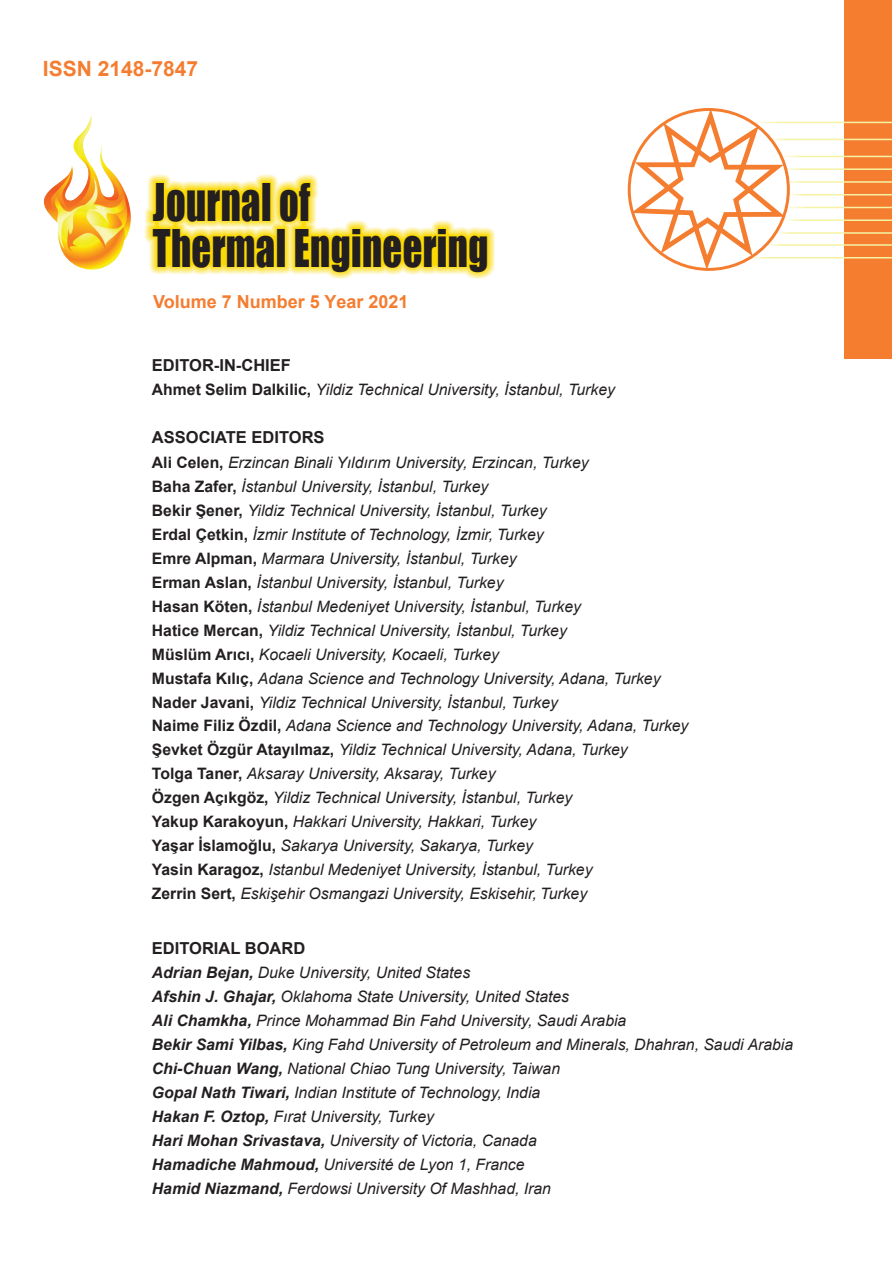
<style>
.page{position:relative;width:893px;height:1263px;background:#fff}
.page>*{position:absolute;margin:0;border:0;box-sizing:border-box;transform-origin:0 0}
.t1{font:47.7px/45.9px "Impact";letter-spacing:.01em;color:#231f20;scale:.81 1}
.t2{font:700 21px "Arial";color:#f47d30}
.t3{font:700 18px "Arial";color:#f47d30}
.t4{font:700 16.5px "Arial";color:#231f20}
.t5{font:italic 15.75px/24px "Arial";color:#231f20}
.s1{font-style:inherit}
.s2{font-weight:700;font-style:normal}
.s3{font-weight:700}
</style>
<div class="page">
<div style="left:845px;top:0;width:47px;height:158px;background:#f47d30"></div>
<div style="left:845px;top:157px;width:47px;height:202px;background:#f47d30"></div>
<hr style="left:729px;top:122px;width:163px;height:1px;background:#f5f3a3">
<hr style="left:760px;top:139px;width:132px;height:1px;background:#f5f3a3">
<hr style="left:771px;top:156px;width:121px;height:1px;background:#f5f3a3">
<hr style="left:771px;top:168px;width:121px;height:2px;background:#f5f3a3">
<hr style="left:779px;top:181px;width:113px;height:2px;background:#f5f3a3">
<hr style="left:784px;top:194px;width:108px;height:1px;background:#f5f3a3">
<hr style="left:779px;top:219px;width:113px;height:2px;background:#f5f3a3">
<hr style="left:774px;top:207px;width:118px;height:1px;background:#f5f3a3">
<hr style="left:771px;top:232px;width:121px;height:2px;background:#f5f3a3">
<hr style="left:760px;top:244px;width:132px;height:2px;background:#f5f3a3">
<hr style="left:744px;top:257px;width:148px;height:1px;background:#f5f3a3">
<svg style="left:627px;top:108px;width:165px;height:163px"></svg>
<svg style="left:145px;top:175px;width:350px;height:104px"></svg>
<img style="left:44px;top:114px;width:87px;height:156px">
<h2 class="t2" style="left:43px;top:55px;width:157px">ISSN 2148-7847</h2>
<h1 class="t1" style="left:153px;top:178px;width:416px">Journal of<br>Thermal Engineering</h1>
<p class="t3" style="left:153px;top:289px;width:257px">Volume 7 Number <span class="s1">5</span> Year 2021</p>
<p class="t4" style="left:152px;top:354px;width:141px">EDITOR-IN-CHIEF</p>
<p class="t5" style="left:152px;top:378px;width:465px"><span class="s2">Ahmet Selim Dalkilic,</span> Yildiz Technical University, İstanbul, Turkey</p>
<p class="t4" style="left:152px;top:426px;width:174px">ASSOCIATE EDITORS</p>
<p class="t5" style="left:152px;top:450px;width:538px"><span class="s2">Ali Celen,</span> Erzincan Binali Yıldırım University, Erzincan, Turkey<br><span class="s2">Baha Zafer,</span> İstanbul University, İstanbul, Turkey<br><span class="s2">Bekir Şener,</span> Yildiz Technical University, İstanbul, Turkey<br><span class="s2">Erdal Çetkin,</span> İzmir Institute of Technology, İzmir, Turkey<br><span class="s2">Emre Alpman,</span> Marmara University, İstanbul, Turkey<br><span class="s2">Erman Aslan,</span> İstanbul University, İstanbul, Turkey<br><span class="s2">Hasan Köten,</span> İstanbul Medeniyet University, İstanbul, Turkey<br><span class="s2">Hatice Mercan,</span> Yildiz Technical University, İstanbul, Turkey<br><span class="s2">Müslüm Arıcı,</span> Kocaeli University, Kocaeli, Turkey<br><span class="s2">Mustafa Kılıç,</span> Adana Science and Technology University, Adana, Turkey <span class="s2">Nader Javani,</span> Yildiz Technical University, İstanbul, Turkey<br><span class="s2">Naime Filiz Özdil,</span> Adana Science and Technology University, Adana, Turkey <span class="s2">Şevket Özgür Atayılmaz,</span> Yildiz Technical University, Adana, Turkey<br><span class="s2">Tolga Taner,</span> Aksaray University, Aksaray, Turkey<br><span class="s2">Özgen Açıkgöz,</span> Yildiz Technical University, İstanbul, Turkey<br><span class="s2">Yakup Karakoyun,</span> Hakkari University, Hakkari, Turkey<br><span class="s2">Yaşar İslamoğlu,</span> Sakarya University, Sakarya, Turkey<br><span class="s2">Yasin Karagoz,</span> Istanbul Medeniyet University, İstanbul, Turkey<br><span class="s2">Zerrin Sert,</span> Eskişehir Osmangazi University, Eskisehir, Turkey</p>
<p class="t4" style="left:152px;top:937px;width:155px">EDITORIAL BOARD</p>
<p class="t5" style="left:152px;top:961px;width:643px"><span class="s3">Adrian Bejan,</span> Duke University, United States<br><span class="s3">Afshin J. Ghajar,</span> Oklahoma State University, United States<br><span class="s3">Ali Chamkha,</span> Prince Mohammad Bin Fahd University, Saudi Arabia<br><span class="s3">Bekir Sami Yilbas,</span> King Fahd University of Petroleum and Minerals, Dhahran, Saudi Arabia <span class="s3">Chi-Chuan Wang,</span> National Chiao Tung University, Taiwan<br><span class="s3">Gopal Nath Tiwari,</span> Indian Institute of Technology, India<br><span class="s3">Hakan F. Oztop,</span> Fırat University, Turkey<br><span class="s3">Hari Mohan Srivastava,</span> University of Victoria, Canada<br><span class="s3">Hamadiche Mahmoud,</span> Université de Lyon 1, France<br><span class="s3">Hamid Niazmand,</span> Ferdowsi University Of Mashhad, Iran</p>
</div>
